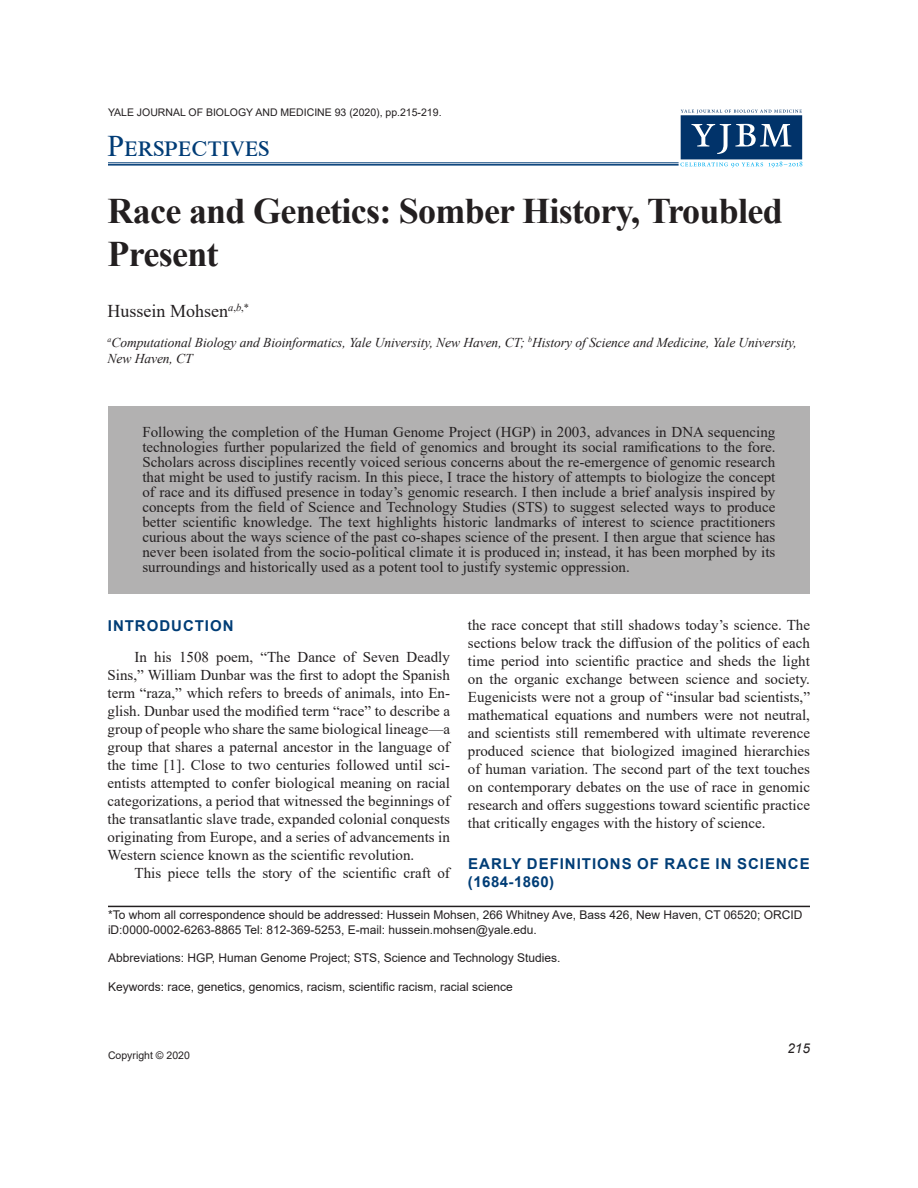
<style>
.page{position:relative;width:918px;height:1188px;background:#fff}
.page>*{position:absolute;margin:0;border:0;box-sizing:border-box;transform-origin:0 0}
.t1{font:700 36px/43.2px "Times New Roman";letter-spacing:-.02em;color:#231f20}
.t2{font:30px "Times New Roman";color:#013c76}
.t3{font:18px "Times New Roman";color:#231f20}
.t4{font:15px/18px "Times New Roman";color:#231f20;text-align:justify}
.t5{font:700 15px/18px "Arial";letter-spacing:.065em;color:#003d76}
.t6{font:italic 13.5px/16.2px "Times New Roman";letter-spacing:-.005em;color:#231f20}
.t7{font:italic 13.5px "Arial";color:#231f20}
.t8{font:12px/14.4px "Arial";color:#231f20}
.t9{font:10.5px "Arial";color:#231f20}
</style>
<div class="page">
<svg style="left:680px;top:110px;width:122px;height:58px"></svg>
<hr style="left:108px;top:163px;width:571px;height:1px;background:#013c76">
<hr style="left:108px;top:164px;width:571px;height:2px;background:#013c76">
<div style="left:108px;top:406px;width:702px;height:188px;background:#b2b1b1"></div>
<hr style="left:108px;top:906px;width:702px;height:1px;background:#231f20">
<p class="t9" style="left:108px;top:105px;width:335px">YALE JOURNAL OF BIOLOGY AND MEDICINE 93 (2020), pp.215-219.</p>
<h2 class="t2" style="left:108px;top:124px;width:163px">Perspectives</h2>
<h1 class="t1" style="left:108px;top:188px;width:677px">Race and Genetics: Somber History, Troubled<br>Present</h1>
<p class="t3" style="left:108px;top:298px;width:143px">Hussein Mohsen<sup>a</sup><sup>,</sup><sup>b</sup><sup>,*</sup></p>
<p class="t6" style="left:108px;top:334px;width:691px"><sup>a</sup>Computational Biology and Bioinformatics, Yale University, New Haven, CT; <sup>b</sup>History of Science and Medicine, Yale University,<br>New Haven, CT</p>
<p class="t4" style="left:142px;top:424px;width:635px;line-height:15px">Following the completion of the Human Genome Project (HGP) in 2003, advances in DNA sequencing technologies further popularized the field of genomics and brought its social ramifications to the fore.<br>Scholars across disciplines recently voiced serious concerns about the re-emergence of genomic research that might be used to justify racism. In this piece, I trace the history of attempts to biologize the concept of race and its diffused presence in today’s genomic research. I then include a brief analysis inspired by concepts from the field of Science and Technology Studies (STS) to suggest selected ways to produce better scientific knowledge. The text highlights historic landmarks of interest to science practitioners curious about the ways science of the past co-shapes science of the present. I then argue that science has never been isolated from the socio-political climate it is produced in; instead, it has been morphed by its surroundings and historically used as a potent tool to justify systemic oppression.</p>
<p class="t5" style="left:108px;top:617px;width:127px">INTRODUCTION</p>
<p class="t4" style="left:108px;top:648px;width:344px;text-indent:27px">In his 1508 poem, “The Dance of Seven Deadly Sins,” William Dunbar was the first to adopt the Spanish term “raza,” which refers to breeds of animals, into En&shy;glish. Dunbar used the modified term “race” to describe a group of people who share the same biological lineage—a group that shares a paternal ancestor in the language of the time [1]. Close to two centuries followed until sci&shy;entists attempted to confer biological meaning on racial categorizations, a period that witnessed the beginnings of the transatlantic slave trade, expanded colonial conquests originating from Europe, and a series of advancements in Western science known as the scientific revolution.</p>
<p class="t4" style="left:135px;top:864px;width:317px">This piece tells the story of the scientific craft of</p>
<p class="t4" style="left:468px;top:616px;width:344px">the race concept that still shadows today’s science. The sections below track the diffusion of the politics of each time period into scientific practice and sheds the light on the organic exchange between science and society.<br>Eugenicists were not a group of “insular bad scientists,” mathematical equations and numbers were not neutral, and scientists still remembered with ultimate reverence produced science that biologized imagined hierarchies of human variation. The second part of the text touches on contemporary debates on the use of race in genomic research and offers suggestions toward scientific practice that critically engages with the history of science.</p>
<p class="t5" style="left:468px;top:855px;width:343px">EARLY DEFINITIONS OF RACE IN SCIENCE (1684-1860)</p>
<p class="t8" style="left:108px;top:908px;width:696px">*To whom all correspondence should be addressed: Hussein Mohsen, 266 Whitney Ave, Bass 426, New Haven, CT 06520; ORCID iD:0000-0002-6263-8865 Tel: 812-369-5253, E-mail: hussein.mohsen@yale.edu.</p>
<p class="t8" style="left:108px;top:951px;width:454px">Abbreviations: HGP, Human Genome Project; STS, Science and Technology Studies.</p>
<p class="t8" style="left:108px;top:980px;width:406px">Keywords: race, genetics, genomics, racism, scientific racism, racial science</p>
<p class="t9" style="left:108px;top:1048px;width:83px">Copyright © 2020</p>
<p class="t7" style="left:787px;top:1040px;width:24px">215</p>
</div>
